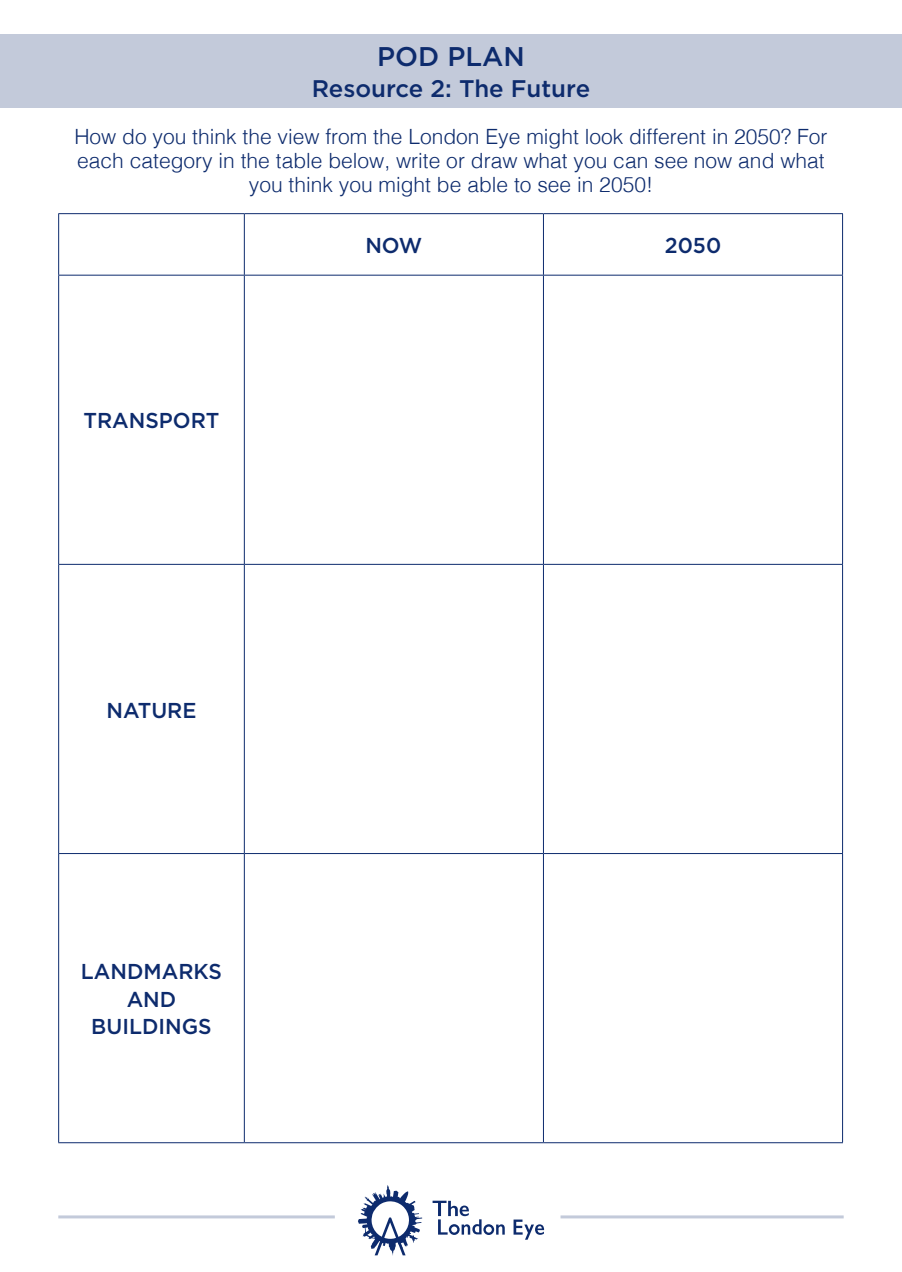
<style>
.page{position:relative;width:902px;height:1272px;background:#fff}
.page>*{position:absolute;margin:0;border:0;box-sizing:border-box;transform-origin:0 0}
.t1{font:500 27px "Gotham";color:#0d2b6d}
.t2{font:500 24px "Gotham";color:#0d2b6d}
.t3{font:500 21.6px/27.8px "Gotham";color:#0d2b6d;text-align:center}
.t4{font:300 21px/24px "Helvetica";color:#0d2b6d;text-align:center}
</style>
<div class="page">
<svg style="left:358px;top:1185px;width:64px;height:70px"></svg>
<svg style="left:513px;top:1219px;width:31px;height:20px"></svg>
<svg style="left:432px;top:1200px;width:72px;height:34px"></svg>
<hr style="left:560px;top:1215px;width:283px;height:3px;background:#0d2b6d">
<hr style="left:58px;top:1215px;width:277px;height:3px;background:#0d2b6d">
<div style="left:0;top:34px;width:901px;height:74px;background:#c3cada"></div>
<hr style="left:244px;top:213px;width:299px;height:1px;background:#0d2b6d">
<hr style="left:244px;top:1142px;width:299px;height:1px;background:#0d2b6d">
<hr style="left:543px;top:213px;width:299px;height:1px;background:#0d2b6d">
<hr style="left:543px;top:214px;width:1px;height:61px;background:#0d2b6d">
<hr style="left:842px;top:214px;width:1px;height:61px;background:#0d2b6d">
<hr style="left:543px;top:275px;width:1px;height:289px;background:#0d2b6d">
<hr style="left:543px;top:564px;width:1px;height:289px;background:#0d2b6d">
<hr style="left:543px;top:853px;width:1px;height:289px;background:#0d2b6d">
<hr style="left:842px;top:853px;width:1px;height:289px;background:#0d2b6d">
<hr style="left:543px;top:1142px;width:299px;height:1px;background:#0d2b6d">
<hr style="left:58px;top:213px;width:186px;height:1px;background:#0d2b6d">
<hr style="left:58px;top:214px;width:1px;height:61px;background:#0d2b6d">
<hr style="left:244px;top:214px;width:1px;height:61px;background:#0d2b6d">
<hr style="left:244px;top:275px;width:1px;height:289px;background:#0d2b6d">
<hr style="left:244px;top:564px;width:1px;height:289px;background:#0d2b6d">
<hr style="left:58px;top:853px;width:1px;height:289px;background:#0d2b6d">
<hr style="left:244px;top:853px;width:1px;height:289px;background:#0d2b6d">
<hr style="left:58px;top:1142px;width:186px;height:1px;background:#0d2b6d">
<hr style="left:58px;top:275px;width:186px;height:1px;background:#0d2b6d">
<hr style="left:58px;top:275px;width:1px;height:289px;background:#0d2b6d">
<hr style="left:244px;top:275px;width:299px;height:1px;background:#0d2b6d">
<hr style="left:543px;top:275px;width:299px;height:1px;background:#0d2b6d">
<hr style="left:842px;top:275px;width:1px;height:289px;background:#0d2b6d">
<hr style="left:58px;top:564px;width:186px;height:1px;background:#0d2b6d">
<hr style="left:58px;top:564px;width:1px;height:289px;background:#0d2b6d">
<hr style="left:244px;top:564px;width:299px;height:1px;background:#0d2b6d">
<hr style="left:543px;top:564px;width:299px;height:1px;background:#0d2b6d">
<hr style="left:842px;top:564px;width:1px;height:289px;background:#0d2b6d">
<hr style="left:58px;top:853px;width:186px;height:1px;background:#0d2b6d">
<hr style="left:244px;top:853px;width:299px;height:1px;background:#0d2b6d">
<hr style="left:543px;top:853px;width:299px;height:1px;background:#0d2b6d">
<p class="t1" style="left:377px;top:39px;width:149px">POD PLAN</p>
<p class="t2" style="left:312px;top:73px;width:280px">Resource 2: The Future</p>
<p class="t4" style="left:74px;top:123px;width:754px">How do you think the view from the London Eye might look different in 2050? For each category in the table below, write or draw what you can see now and what you think you might be able to see in 2050!</p>
<p class="t3" style="left:83px;top:406px;width:138px">TRANSPORT</p>
<p class="t3" style="left:106px;top:695px;width:92px">NATURE</p>
<p class="t3" style="left:81px;top:957px;width:143px">LANDMARKS<br>AND<br>BUILDINGS</p>
<p class="t3" style="left:365px;top:231px;width:59px">NOW</p>
<p class="t3" style="left:664px;top:231px;width:58px">2050</p>
</div>
